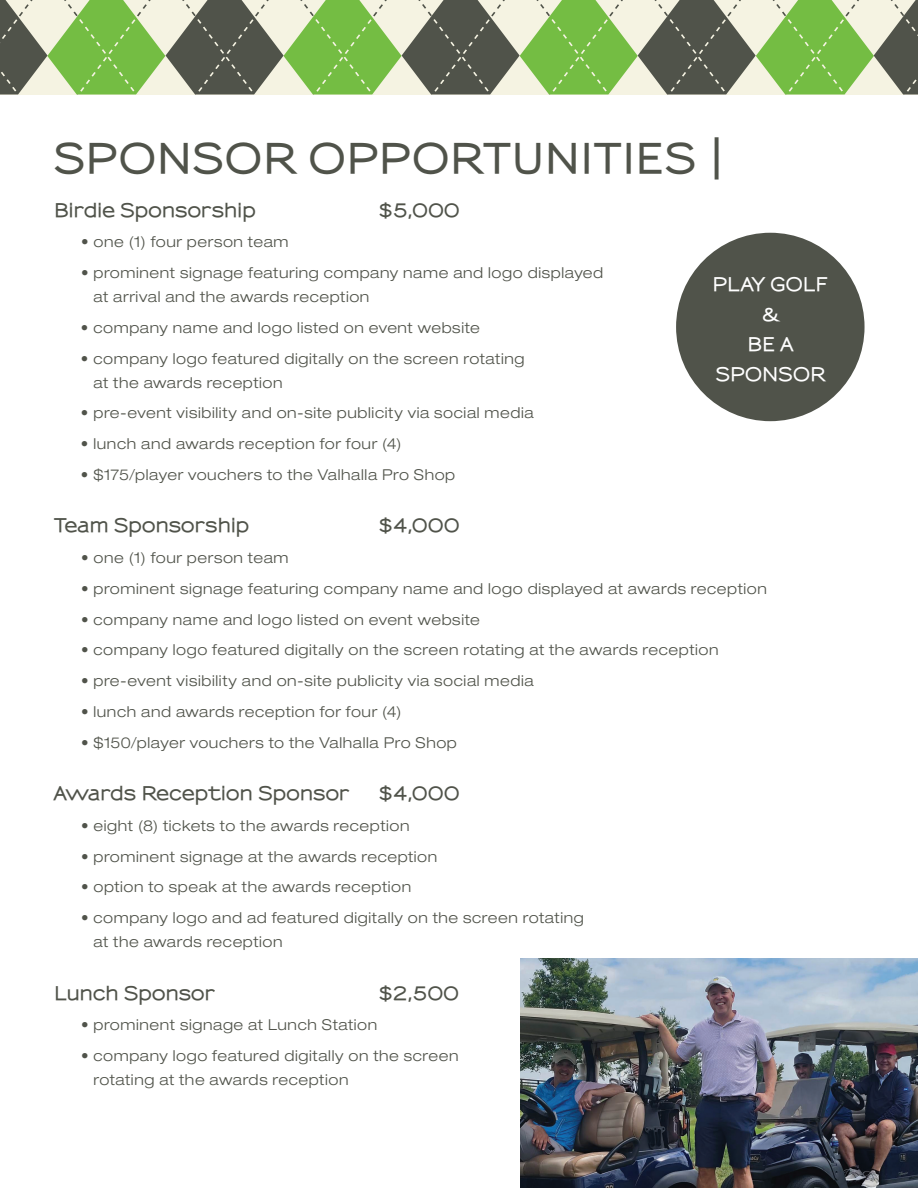
<style>
.page{position:relative;width:918px;height:1188px;background:#fff}
.page>*{position:absolute;margin:0;border:0;box-sizing:border-box;transform-origin:0 0}
.t1{font:800 39px "Sansumi";letter-spacing:.025em;color:#50534a}
.t2{font:800 18px "Sansumi";letter-spacing:.015em;color:#50534a}
.t3{font:800 18px/30px "Sansumi";letter-spacing:.005em;color:#fff;text-align:center}
.t4{font:300 expanded 15px/24px "Helvetica Neue LT Std";letter-spacing:.04em;color:#50534a}
</style>
<div class="page">
<svg style="left:0;top:0;width:918px;height:95px;background:#93ad7a"></svg>
<div style="left:676px;top:233px;width:189px;height:188px;background:#50534a;border-radius:50%"></div>
<img style="left:520px;top:958px;width:398px;height:230px">
<h1 class="t1" style="left:54px;top:135px;width:676px">SPONSOR OPPORTUNITIES |</h1>
<p class="t2" style="left:54px;top:199px;width:203px">Birdie Sponsorship</p>
<p class="t2" style="left:378px;top:199px;width:83px">$5,000</p>
<p class="t4" style="left:81px;top:230px;width:209px">• one (1) four person team</p>
<p class="t4" style="left:93px;top:261px;width:511px;text-indent:-12px">• prominent signage featuring company name and logo displayed at arrival and the awards reception</p>
<p class="t4" style="left:81px;top:315px;width:400px">• company name and logo listed on event website</p>
<p class="t4" style="left:93px;top:346px;width:433px;text-indent:-12px">• company logo featured digitally on the screen rotating at the awards reception</p>
<p class="t4" style="left:81px;top:401px;width:454px">• pre-event visibility and on-site publicity via social media</p>
<p class="t4" style="left:81px;top:432px;width:322px">• lunch and awards reception for four (4)</p>
<p class="t4" style="left:81px;top:462px;width:376px">• $175/player vouchers to the Valhalla Pro Shop</p>
<p class="t2" style="left:54px;top:515px;width:197px">Team Sponsorship</p>
<p class="t2" style="left:378px;top:515px;width:83px">$4,000</p>
<p class="t4" style="left:81px;top:546px;width:209px">• one (1) four person team</p>
<p class="t4" style="left:81px;top:576px;width:687px">• prominent signage featuring company name and logo displayed at awards reception</p>
<p class="t4" style="left:81px;top:607px;width:400px">• company name and logo listed on event website</p>
<p class="t4" style="left:81px;top:638px;width:639px">• company logo featured digitally on the screen rotating at the awards reception</p>
<p class="t4" style="left:81px;top:669px;width:454px">• pre-event visibility and on-site publicity via social media</p>
<p class="t4" style="left:81px;top:699px;width:322px">• lunch and awards reception for four (4)</p>
<p class="t4" style="left:81px;top:730px;width:377px">• $150/player vouchers to the Valhalla Pro Shop</p>
<p class="t2" style="left:54px;top:783px;width:297px">Awards Reception Sponsor</p>
<p class="t2" style="left:378px;top:783px;width:83px">$4,000</p>
<p class="t4" style="left:81px;top:813px;width:330px">• eight (8) tickets to the awards reception</p>
<p class="t4" style="left:81px;top:844px;width:358px">• prominent signage at the awards reception</p>
<p class="t4" style="left:81px;top:875px;width:332px">• option to speak at the awards reception</p>
<p class="t4" style="left:93px;top:906px;width:492px;text-indent:-12px">• company logo and ad featured digitally on the screen rotating at the awards reception</p>
<p class="t2" style="left:54px;top:982px;width:162px">Lunch Sponsor</p>
<p class="t2" style="left:378px;top:982px;width:82px">$2,500</p>
<p class="t4" style="left:81px;top:1013px;width:298px">• prominent signage at Lunch Station</p>
<p class="t4" style="left:93px;top:1044px;width:367px;text-indent:-12px">• company logo featured digitally on the screen rotating at the awards reception</p>
<p class="t3" style="left:713px;top:270px;width:117px">PLAY GOLF &amp;<br>BE A<br>SPONSOR</p>
</div>
